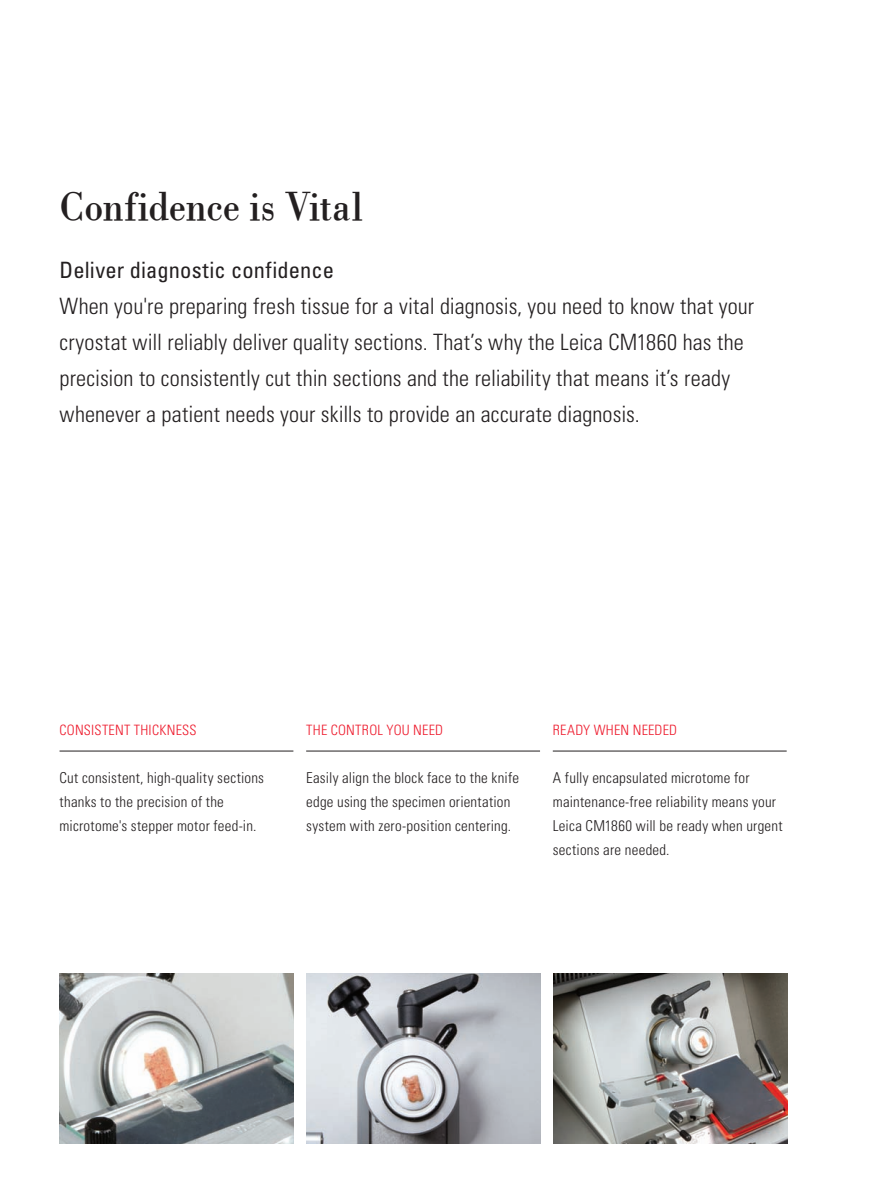
<style>
.page{position:relative;width:893px;height:1191px;background:#fff}
.page>*{position:absolute;margin:0;border:0;box-sizing:border-box;transform-origin:0 0}
.t1{font:42px "Leicana";letter-spacing:-.005em;color:#231f20}
.t2{font:300 condensed 22.5px/36px "Univers";letter-spacing:.005em;color:#231f20}
.t3{font:condensed 22.5px "Univers";letter-spacing:.005em;color:#231f20}
.t4{font:300 condensed 15px/24px "Univers";letter-spacing:.015em;color:#231f20}
.t5{font:300 condensed 14.25px "Univers";letter-spacing:.02em;color:#ee1b2d}
</style>
<div class="page">
<img style="left:60px;top:973px;width:233px;height:170px">
<img style="left:306px;top:973px;width:234px;height:170px">
<img style="left:554px;top:973px;width:233px;height:170px">
<hr style="left:553px;top:750px;width:234px;height:1px;background:#231f20">
<hr style="left:60px;top:750px;width:233px;height:1px;background:#231f20">
<hr style="left:306px;top:750px;width:234px;height:1px;background:#231f20">
<h1 class="t1" style="left:60px;top:180px;width:304px">Confidence is Vital</h1>
<h2 class="t3" style="left:60px;top:256px;width:276px">Deliver diagnostic confidence</h2>
<p class="t2" style="left:60px;top:288px;width:696px">When you're preparing fresh tissue for a vital diagnosis, you need to know that your cryostat will reliably deliver quality sections. That’s why the Leica CM1860 has the precision to consistently cut thin sections and the reliability that means it’s ready whenever a patient needs your skills to provide an accurate diagnosis.</p>
<p class="t5" style="left:60px;top:721px;width:139px">CONSISTEN T THICKNESS</p>
<p class="t4" style="left:60px;top:765px;width:206px">Cut consistent, high-quality sections thanks to the precision of the microtome's stepper motor feed-in.</p>
<p class="t5" style="left:306px;top:721px;width:116px">THE CONTROL YOU NEED</p>
<p class="t4" style="left:306px;top:765px;width:215px">Easily align the block face to the knife edge using the specimen orientation system with zero-position centering.</p>
<p class="t5" style="left:553px;top:721px;width:126px">Ready when needed</p>
<p class="t4" style="left:553px;top:765px;width:231px">A fully encapsulated microtome for maintenance-free reliability means your Leica CM1860 will be ready when urgent sections are needed.</p>
</div>
